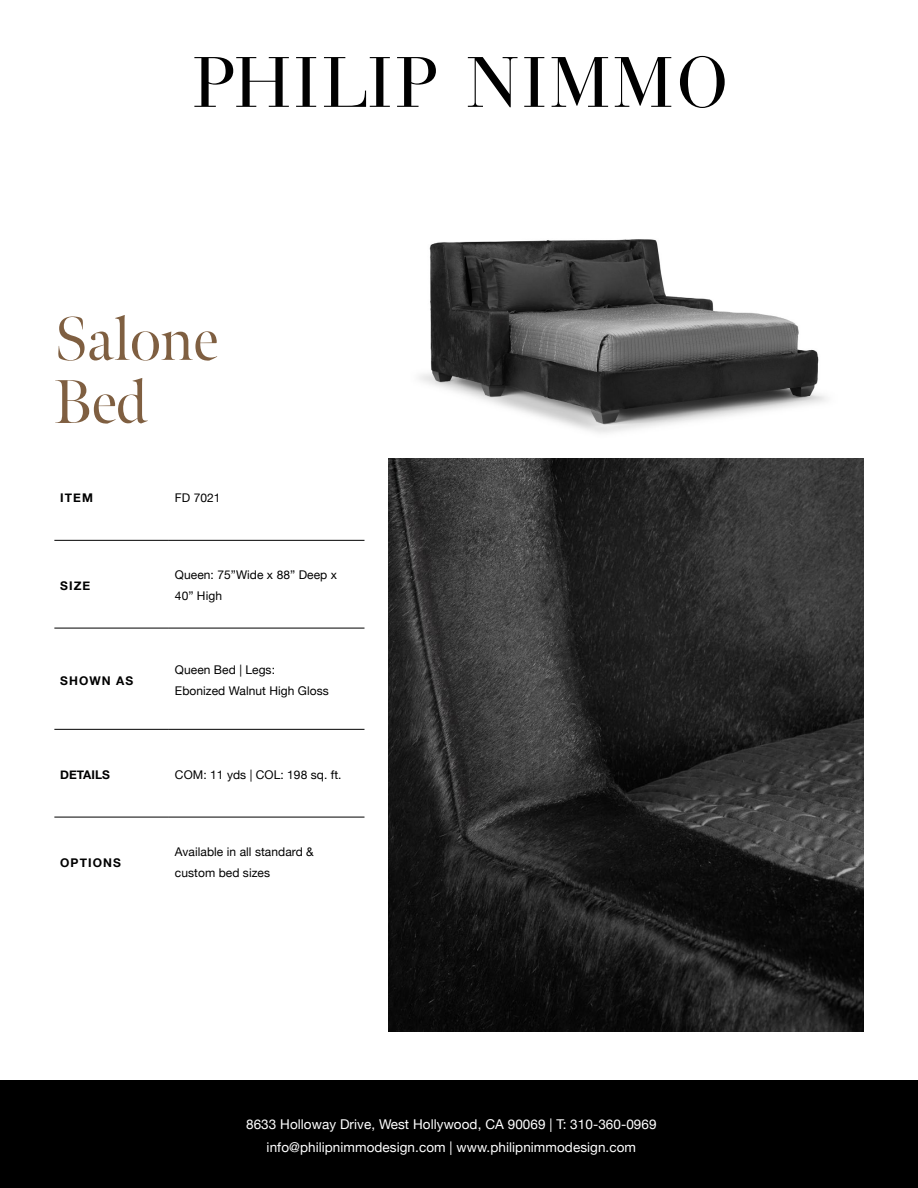
<style>
.page{position:relative;width:918px;height:1188px;background:#fff}
.page>*{position:absolute;margin:0;border:0;box-sizing:border-box;transform-origin:0 0}
.t1{font:61.5px/63px "Meno Banner";color:#7f5f41}
.t2{font:13.5px/22.6px "Helvetica Neue";letter-spacing:.005em;color:#fff;text-align:center}
.t3{font:12px/21px "Helvetica Neue";letter-spacing:.005em;color:#000101}
.t4{font:700 12px "Helvetica Neue";letter-spacing:.09em;color:#000101}
.t5{font:700 12px "Helvetica Neue";letter-spacing:.005em;color:#000101}
</style>
<div class="page">
<div style="left:0;top:1080px;width:918px;height:108px;background:#000"></div>
<svg style="left:194px;top:57px;width:95px;height:50px"></svg>
<svg style="left:296px;top:57px;width:20px;height:50px"></svg>
<svg style="left:324px;top:57px;width:66px;height:50px"></svg>
<svg style="left:397px;top:57px;width:39px;height:50px"></svg>
<svg style="left:468px;top:57px;width:50px;height:50px"></svg>
<svg style="left:524px;top:57px;width:20px;height:50px"></svg>
<svg style="left:552px;top:57px;width:56px;height:50px"></svg>
<svg style="left:615px;top:57px;width:56px;height:50px"></svg>
<svg style="left:680px;top:56px;width:45px;height:52px"></svg>
<hr style="left:54px;top:540px;width:115px;height:1px;background:#000">
<hr style="left:169px;top:540px;width:195px;height:1px;background:#000">
<hr style="left:54px;top:628px;width:115px;height:1px;background:#000">
<hr style="left:169px;top:628px;width:195px;height:1px;background:#000">
<hr style="left:54px;top:729px;width:115px;height:1px;background:#000">
<hr style="left:169px;top:729px;width:195px;height:1px;background:#000">
<hr style="left:54px;top:817px;width:115px;height:1px;background:#000">
<hr style="left:169px;top:817px;width:195px;height:1px;background:#000">
<img style="left:389px;top:458px;width:475px;height:574px">
<img style="left:419px;top:239px;width:407px;height:194px">
<h1 class="t1" style="left:54px;top:308px;width:165px">Salone<br>Bed</h1>
<p class="t4" style="left:60px;top:489px;width:34px">ITEM</p>
<p class="t3" style="left:175px;top:488px;width:47px">FD 7021</p>
<p class="t4" style="left:60px;top:576px;width:32px">SIZE</p>
<p class="t3" style="left:175px;top:565px;width:164px">Queen: 75”Wide x 88” Deep x<br>40” High</p>
<p class="t4" style="left:60px;top:671px;width:75px">SHOWN AS</p>
<p class="t3" style="left:175px;top:660px;width:155px">Queen Bed | Legs:<br>Ebonized Walnut High Gloss</p>
<p class="t5" style="left:60px;top:765px;width:51px">DETAILS</p>
<p class="t3" style="left:175px;top:765px;width:168px">COM: 11 yds | COL: 198 sq. ft.</p>
<p class="t4" style="left:60px;top:853px;width:62px">OPTIONS</p>
<p class="t3" style="left:175px;top:842px;width:140px">Available in all standard &amp; custom bed sizes</p>
<p class="t2" style="left:246px;top:1114px;width:412px">8633 Holloway Drive, West Hollywood, CA 90069 | T: 310-360-0969 info@philipnimmodesign.com | www.philipnimmodesign.com</p>
</div>
